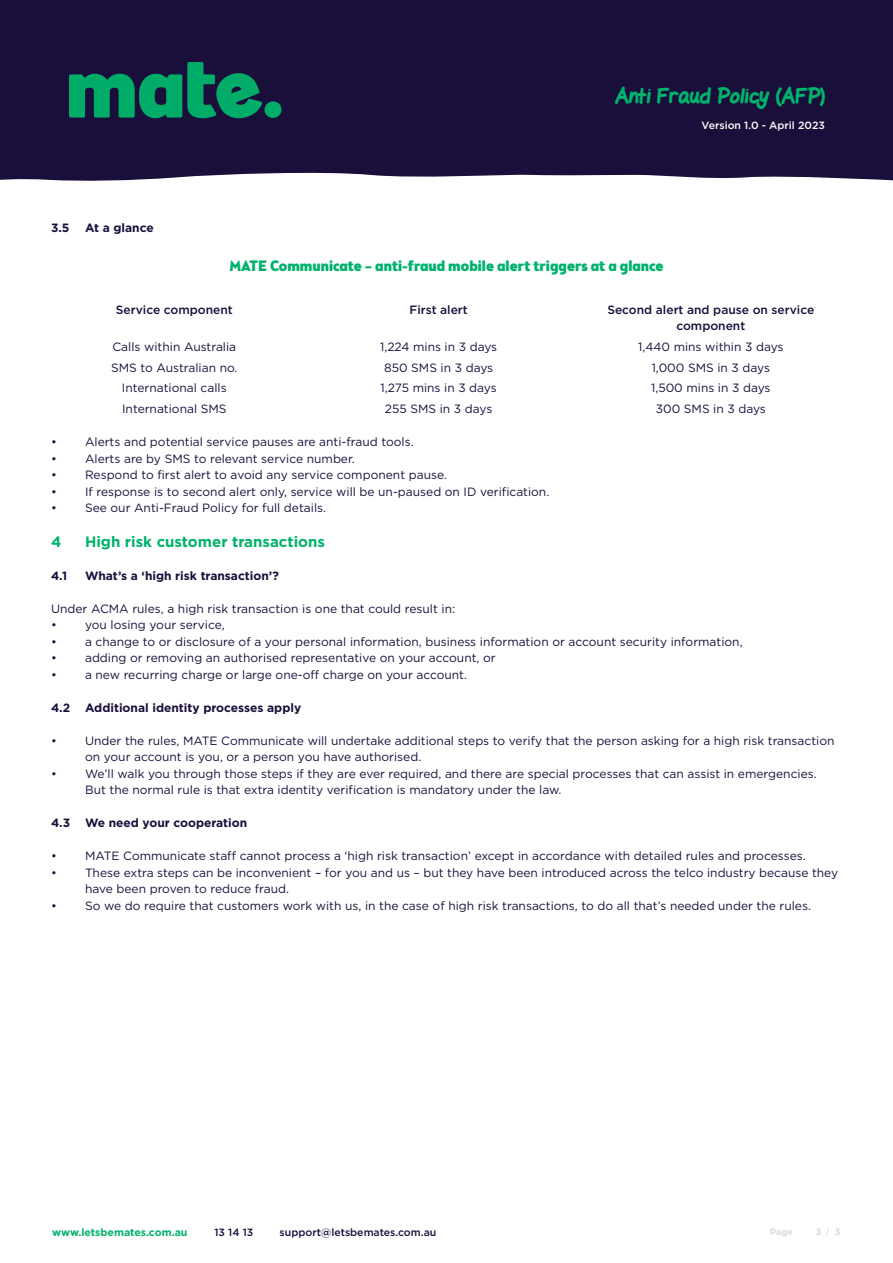
<style>
.page{position:relative;width:893px;height:1263px;background:#fff}
.page>*{position:absolute;margin:0;border:0;box-sizing:border-box;transform-origin:0 0}
.t1{font:800 21px "Gel Pen";color:#00b26b}
.t2{font:900 15px "Brooklyn Samuels Five";color:#00b26b}
.t3{font:700 15px "Gotham";color:#00b26b}
.t4{font:12px/16.5px "Gotham";color:#1a0e3b}
.t5{font:700 12px "Gotham";color:#1a0e3b}
.t6{font:500 12px/16.5px "Gotham";color:#1a0e3b;text-align:center}
.t7{font:500 10.5px "Gotham";color:#1a0e3b}
.t8{font:700 10.5px "Gotham";color:#00b26b}
.t9{font:500 10.5px "Gotham";color:#fff}
.t10{font:500 9px "Gotham";color:#d1d3d4}
</style>
<div class="page">
<div style="left:0;top:0;width:893px;height:181px;background:#1a0e3b"></div>
<svg style="left:69px;top:62px;width:212px;height:57px;background:#0b6353"></svg>
<svg style="left:825px;top:1227px;width:4px;height:10px"></svg>
<p class="t5" style="left:51px;top:219px;width:20px">3.5</p>
<p class="t5" style="left:85px;top:219px;width:70px">At a glance</p>
<h1 class="t1" style="left:615px;top:85px;width:211px">Anti Fraud Policy (AFP)</h1>
<p class="t9" style="left:702px;top:119px;width:125px">Version 1.0 - April 2023</p>
<p class="t2" style="left:229px;top:257px;width:436px">MATE Communicate – anti-fraud mobile alert triggers at a glance</p>
<p class="t6" style="left:116px;top:301px;width:118px">Service component</p>
<p class="t6" style="left:410px;top:301px;width:60px">First alert</p>
<p class="t6" style="left:607px;top:301px;width:208px">Second alert and pause on service component</p>
<p class="t4" style="left:112px;top:338px;width:125px">Calls within Australia</p>
<p class="t4" style="left:380px;top:338px;width:119px">1,224 mins in 3 days</p>
<p class="t4" style="left:638px;top:338px;width:147px">1,440 mins within 3 days</p>
<p class="t4" style="left:111px;top:359px;width:128px">SMS to Australian no.</p>
<p class="t4" style="left:384px;top:359px;width:111px">850 SMS in 3 days</p>
<p class="t4" style="left:652px;top:359px;width:120px">1,000 SMS in 3 days</p>
<p class="t4" style="left:122px;top:380px;width:106px">International calls</p>
<p class="t4" style="left:381px;top:380px;width:118px">1,275 mins in 3 days</p>
<p class="t4" style="left:651px;top:380px;width:121px">1,500 mins in 3 days</p>
<p class="t4" style="left:122px;top:400px;width:106px">International SMS</p>
<p class="t4" style="left:385px;top:400px;width:109px">255 SMS in 3 days</p>
<p class="t4" style="left:656px;top:400px;width:112px">300 SMS in 3 days</p>
<p class="t4" style="left:51px;top:433px;width:364px">• Alerts and potential service pauses are anti-fraud tools.</p>
<p class="t4" style="left:51px;top:450px;width:305px">• Alerts are by SMS to relevant service number.</p>
<p class="t4" style="left:51px;top:466px;width:397px">• Respond to first alert to avoid any service component pause.</p>
<p class="t4" style="left:51px;top:483px;width:500px">• If response is to second alert only, service will be un-paused on ID verification.</p>
<p class="t4" style="left:51px;top:499px;width:277px">• See our Anti-Fraud Policy for full details.</p>
<p class="t3" style="left:51px;top:531px;width:12px">4</p>
<p class="t3" style="left:85px;top:531px;width:241px">High risk customer transactions</p>
<p class="t5" style="left:51px;top:567px;width:18px">4.1</p>
<p class="t5" style="left:85px;top:567px;width:195px">What’s a ‘high risk transaction’?</p>
<p class="t4" style="left:51px;top:600px;width:406px">Under ACMA rules, a high risk transaction is one that could result in:</p>
<p class="t4" style="left:51px;top:616px;width:175px">• you losing your service,</p>
<p class="t4" style="left:51px;top:633px;width:693px">• a change to or disclosure of a your personal information, business information or account security information,</p>
<p class="t4" style="left:51px;top:649px;width:446px">• adding or removing an authorised representative on your account, or</p>
<p class="t4" style="left:51px;top:666px;width:418px">• a new recurring charge or large one-off charge on your account.</p>
<p class="t5" style="left:51px;top:699px;width:252px">4.2 Additional identity processes apply</p>
<p class="t4" style="left:85px;top:732px;width:751px;text-indent:-34px">• Under the rules, MATE Communicate will undertake additional steps to verify that the person asking for a high risk transaction on your account is you, or a person you have authorised.</p>
<p class="t4" style="left:85px;top:765px;width:733px;text-indent:-34px">• We’ll walk you through those steps if they are ever required, and there are special processes that can assist in emergencies.<br>But the normal rule is that extra identity verification is mandatory under the law.</p>
<p class="t5" style="left:51px;top:815px;width:198px">4.3 We need your cooperation</p>
<p class="t4" style="left:51px;top:847px;width:756px">• MATE Communicate staff cannot process a ‘high risk transaction’ except in accordance with detailed rules and processes.</p>
<p class="t4" style="left:85px;top:864px;width:755px;text-indent:-34px">• These extra steps can be inconvenient – for you and us – but they have been introduced across the telco industry because they have been proven to reduce fraud.</p>
<p class="t4" style="left:51px;top:897px;width:761px">• So we do require that customers work with us, in the case of high risk transactions, to do all that’s needed under the rules.</p>
<p class="t8" style="left:52px;top:1225px;width:137px">www.letsbemates.com.au</p>
<p class="t7" style="left:214px;top:1225px;width:40px">13 14 13</p>
<p class="t7" style="left:280px;top:1225px;width:158px">support@letsbemates.com.au</p>
<p class="t10" style="left:770px;top:1225px;width:24px">Page</p>
<p class="t10" style="left:816px;top:1225px;width:7px">3</p>
<p class="t10" style="left:835px;top:1225px;width:7px">3</p>
</div>
